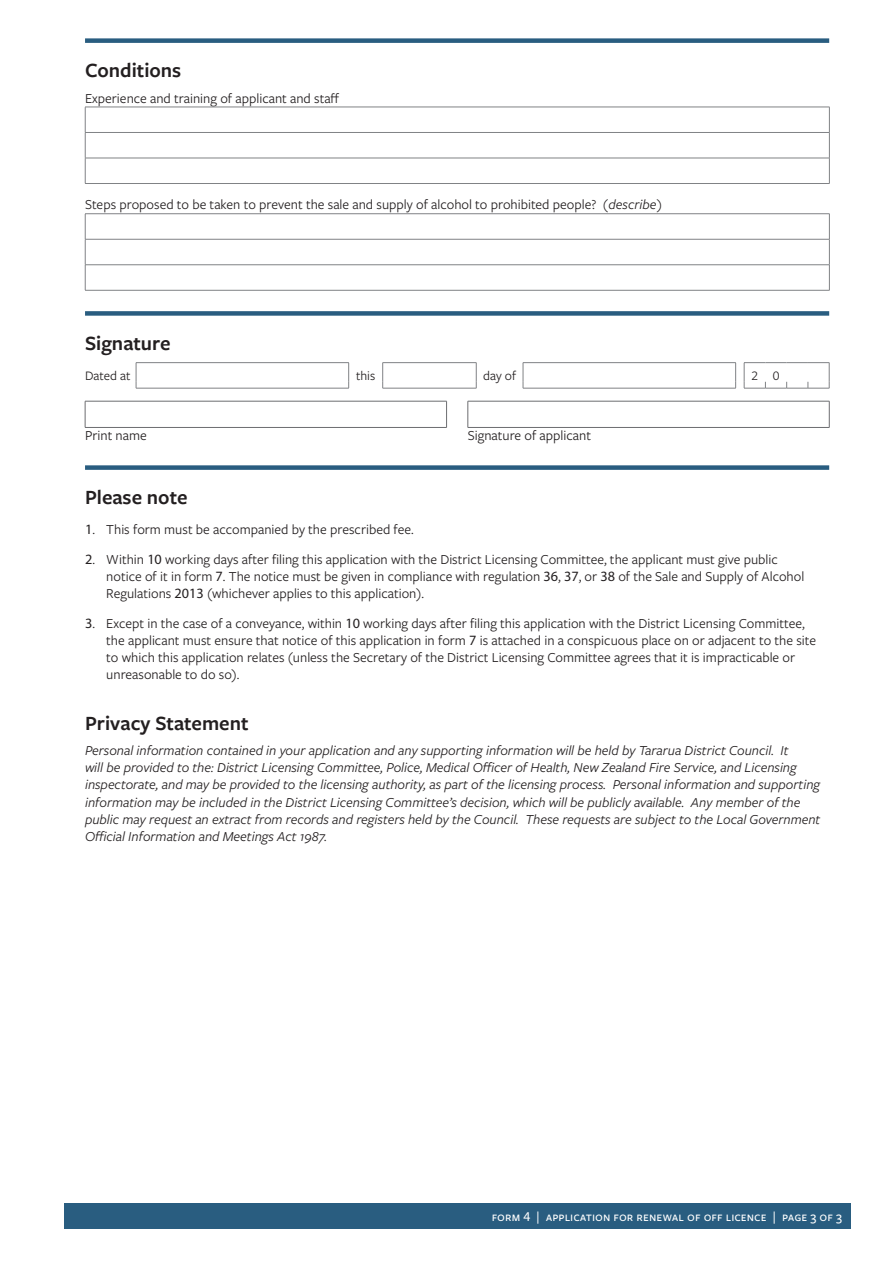
<style>
.page{position:relative;width:893px;height:1263px;background:#fff}
.page>*{position:absolute;margin:0;border:0;box-sizing:border-box;transform-origin:0 0}
.Section_heading_with_rule_above{font:600 21px "Freight Sans Pro";color:#231f20}
.Section_heading{font:600 21px "Freight Sans Pro";color:#231f20}
.Numbered_list{font:14.25px/17.1px "Freight Sans Pro";color:#231f20}
.Body_text{font:italic 14.25px/17.1px "Freight Sans Pro";color:#231f20}
.Body_text-2{font:14.25px "Freight Sans Pro";color:#231f20}
.Field_label{font:14.25px "Freight Sans Pro";color:#231f20}
.t1{font:500 13.5px "Freight Sans Pro";color:#fff}
.t2{font:13.5px "Freight Sans Pro";color:#231f20}
.s1{font-style:italic}
.s2{font-family:"Myriad Pro"}
.s3{font-family:"Myriad Pro";font-weight:400}
.s4{font-weight:700;font-size:12px}
</style>
<div class="page">
<div style="left:64px;top:1203px;width:786px;height:26px;background:#295d80"></div>
<div style="left:85px;top:38px;width:744px;height:5px;background:#295d80"></div>
<div style="left:85px;top:311px;width:744px;height:5px;background:#295d80"></div>
<div style="left:85px;top:465px;width:744px;height:5px;background:#295d80"></div>
<svg style="left:86px;top:108px;width:743px;height:75px"></svg>
<hr style="left:85px;top:132px;width:745px;height:1px;background:#808285">
<hr style="left:85px;top:158px;width:745px;height:1px;background:#808285">
<hr style="left:85px;top:107px;width:745px;height:1px;background:#808285">
<svg style="left:85px;top:107px;width:1px;height:76px"></svg>
<svg style="left:829px;top:107px;width:1px;height:76px"></svg>
<hr style="left:85px;top:183px;width:745px;height:1px;background:#808285">
<svg style="left:86px;top:214px;width:743px;height:76px"></svg>
<hr style="left:85px;top:239px;width:745px;height:1px;background:#808285">
<hr style="left:85px;top:264px;width:745px;height:1px;background:#808285">
<hr style="left:85px;top:213px;width:745px;height:1px;background:#808285">
<svg style="left:85px;top:214px;width:1px;height:76px"></svg>
<svg style="left:829px;top:214px;width:1px;height:76px"></svg>
<hr style="left:85px;top:290px;width:745px;height:1px;background:#808285">
<svg style="left:136px;top:362px;width:694px;height:27px"></svg>
<hr style="left:523px;top:388px;width:213px;height:1px;background:#808285">
<svg style="left:85px;top:401px;width:745px;height:26px"></svg>
<hr style="left:85px;top:427px;width:362px;height:1px;background:#6c6d70">
<hr style="left:468px;top:427px;width:361px;height:1px;background:#6c6d70">
<p class="Section_heading_with_rule_above" style="left:85px;top:56px;width:98px">Conditions</p>
<p class="Body_text-2" style="left:85px;top:88px;width:256px">Experience and training of applicant and staff</p>
<p class="Body_text-2" style="left:85px;top:195px;width:578px">Steps proposed to be taken to prevent the sale and supply of alcohol to prohibited people? <span class="s1">(describe)</span></p>
<p class="Section_heading_with_rule_above" style="left:85px;top:329px;width:87px">Signature</p>
<p class="t2" style="left:85px;top:367px;width:47px">Dated at</p>
<p class="t2" style="left:356px;top:367px;width:21px">this</p>
<p class="t2" style="left:483px;top:367px;width:34px">day of</p>
<p class="t2" style="left:751px;top:366px;width:8px">2</p>
<p class="t2" style="left:773px;top:366px;width:8px">0</p>
<p class="Field_label" style="left:85px;top:426px;width:63px">Print name</p>
<p class="Field_label" style="left:468px;top:426px;width:125px">Signature of applicant</p>
<p class="Section_heading_with_rule_above" style="left:85px;top:483px;width:104px">Please note</p>
<p class="Numbered_list" style="left:85px;top:520px;width:330px"><span class="s2">1</span>. This form must be accompanied by the prescribed fee.</p>
<p class="Numbered_list" style="left:106px;top:550px;width:699px;text-indent:-21px"><span class="s2">2</span>. Within <span class="s2">10</span> working days after filing this application with the District Licensing Committee, the applicant must give public notice of it in form <span class="s2">7</span>. The notice must be given in compliance with regulation <span class="s2">36</span>, <span class="s2">37</span>, or <span class="s2">38</span> of the Sale and Supply of Alcohol<br>Regulations <span class="s2">2013</span> (whichever applies to this application).</p>
<p class="Numbered_list" style="left:106px;top:614px;width:711px;text-indent:-21px"><span class="s2">3</span>. Except in the case of a conveyance, within <span class="s2">10</span> working days after filing this application with the District Licensing Committee, the applicant must ensure that notice of this application in form <span class="s2">7</span> is attached in a conspicuous place on or adjacent to the site to which this application relates (unless the Secretary of the District Licensing Committee agrees that it is impracticable or unreasonable to do so).</p>
<p class="Section_heading" style="left:85px;top:708px;width:165px">Privacy Statement</p>
<p class="Body_text" style="left:85px;top:741px;width:737px">Personal information contained in your application and any supporting information will be held by Tararua District Council. It<br>will be provided to the: District Licensing Committee, Police, Medical Officer of Health, New Zealand Fire Service, and Licensing inspectorate, and may be provided to the licensing authority, as part of the licensing process. Personal information and supporting information may be included in the District Licensing Committee’s decision, which will be publicly available. Any member of the public may request an extract from records and registers held by the Council. These requests are subject to the Local Government Official Information and Meetings Act 1987.</p>
<p class="t1" style="left:492px;top:1207px;width:352px">form <span class="s3">4</span> | application for renewal of off licence | page 3 of 3<span class="s4">3</span></p>
</div>
